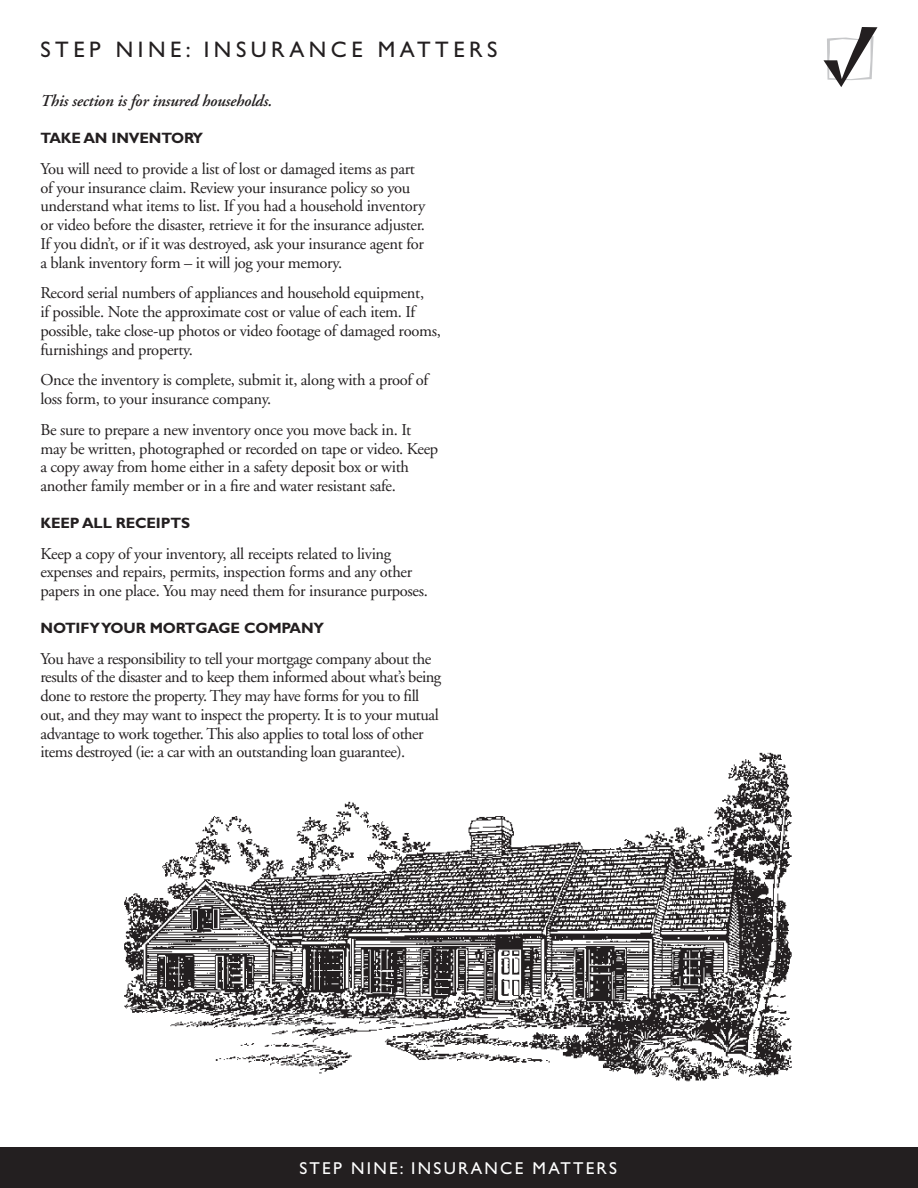
<style>
.page{position:relative;width:918px;height:1188px;background:#fff}
.page>*{position:absolute;margin:0;border:0;box-sizing:border-box;transform-origin:0 0}
.t1{font:22.5px "Gill Sans";letter-spacing:.2em;color:#231f20}
.t2{font:17.25px "Gill Sans";letter-spacing:.13em;color:#fff}
.t3{font:16.5px/18.8px "Adobe Garamond";letter-spacing:-.02em;color:#231f20}
.t4{font:italic 600 16.5px "Adobe Garamond";letter-spacing:-.01em;color:#231f20}
.t5{font:700 15px "Gill Sans";letter-spacing:-.01em;color:#231f20}
</style>
<div class="page">
<svg style="left:824px;top:27px;width:54px;height:60px"></svg>
<div style="left:0;top:1148px;width:918px;height:40px;background:#231f20"></div>
<img style="left:124px;top:752px;width:668px;height:330px">
<h1 class="t1" style="left:40px;top:37px;width:459px">STEP NINE: INSURANCE MATTERS</h1>
<p class="t4" style="left:40px;top:92px;width:233px">This section is for insured households.</p>
<p class="t5" style="left:40px;top:129px;width:164px">TAKE AN INVENTORY</p>
<p class="t3" style="left:40px;top:160px;width:386px">You will need to provide a list of lost or damaged items as part of your insurance claim. Review your insurance policy so you understand what items to list. If you had a household inventory or video before the disaster, retrieve it for the insurance adjuster.<br>If you didn’t, or if it was destroyed, ask your insurance agent for a blank inventory form – it will jog your memory.</p>
<p class="t3" style="left:40px;top:284px;width:402px">Record serial numbers of appliances and household equipment,<br>if possible. Note the approximate cost or value of each item. If possible, take close-up photos or video footage of damaged rooms, furnishings and property.</p>
<p class="t3" style="left:40px;top:371px;width:389px">Once the inventory is complete, submit it, along with a proof of loss form, to your insurance company.</p>
<p class="t3" style="left:40px;top:421px;width:399px">Be sure to prepare a new inventory once you move back in. It may be written, photographed or recorded on tape or video. Keep a copy away from home either in a safety deposit box or with another family member or in a fire and water resistant safe.</p>
<p class="t5" style="left:40px;top:514px;width:151px">KEEP ALL RECEIPTS</p>
<p class="t3" style="left:40px;top:544px;width:389px">Keep a copy of your inventory, all receipts related to living expenses and repairs, permits, inspection forms and any other papers in one place. You may need them for insurance purposes.</p>
<p class="t5" style="left:40px;top:619px;width:285px">NOTIFY YOUR MORTGAGE COMPANY</p>
<p class="t3" style="left:40px;top:649px;width:402px">You have a responsibility to tell your mortgage company about the results of the disaster and to keep them informed about what’s being done to restore the property. They may have forms for you to fill out, and they may want to inspect the property. It is to your mutual advantage to work together. This also applies to total loss of other items destroyed (ie: a car with an outstanding loan guarantee).</p>
<p class="t2" style="left:299px;top:1158px;width:319px">STEP NINE: INSURANCE MATTERS</p>
</div>
